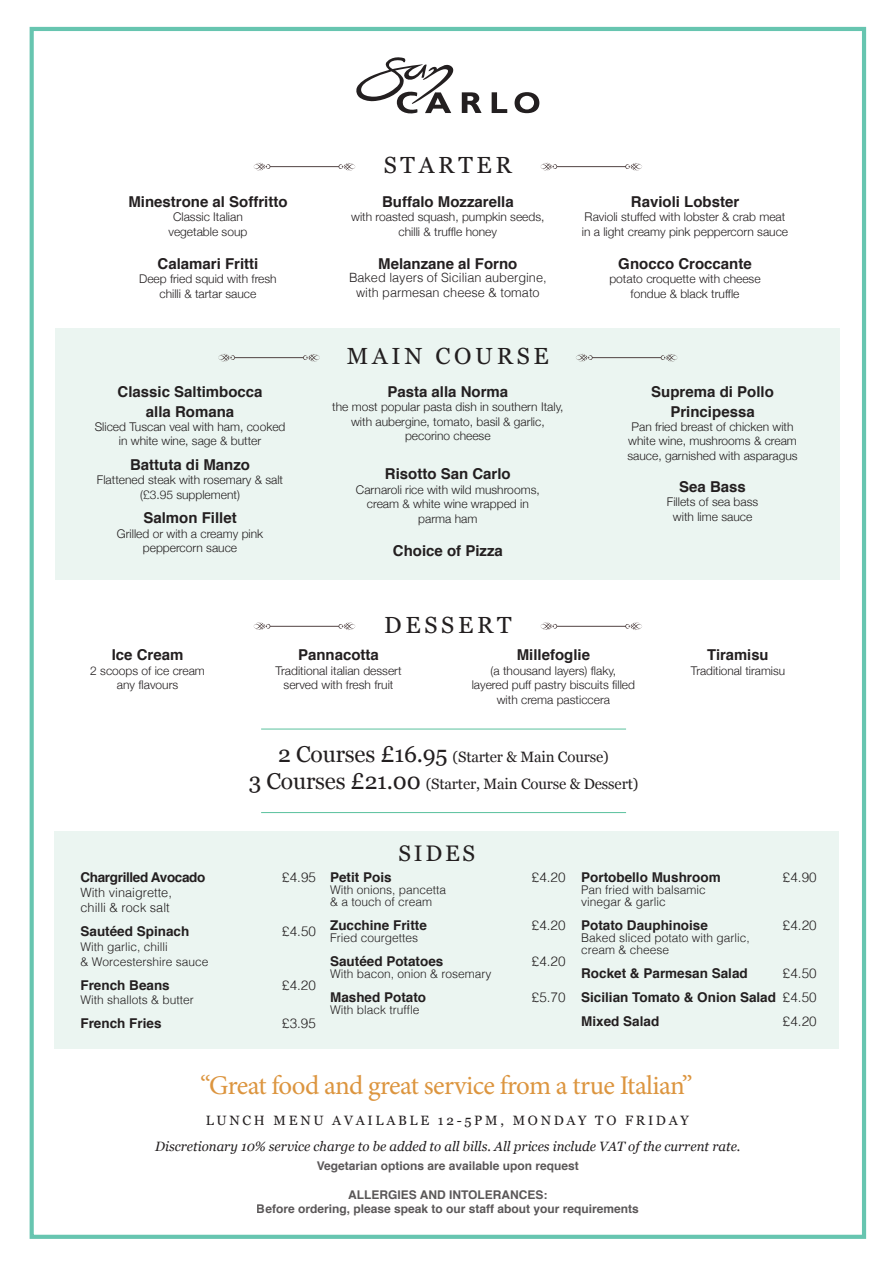
<style>
.page{position:relative;width:893px;height:1263px;background:#fff}
.page>*{position:absolute;margin:0;border:0;box-sizing:border-box;transform-origin:0 0}
.Food_Title{font:27px "Minion Pro";letter-spacing:-.025em;color:#dc953f}
.t1{font:23.4px "Georgia";letter-spacing:.16em;color:#231f20}
.t2{font:22.5px "Georgia";letter-spacing:.12em;color:#231f20}
.Body_Copy{font:700 15px "Helvetica";color:#231f20}
.t3{font:15px "Georgia";letter-spacing:-.01em;color:#231f20}
.Food_Title-2{font:700 15px "Helvetica";color:#231f20}
.Body_Copy-2{font:700 13.5px "Helvetica";color:#231f20}
.t4{font:italic 13.5px "Georgia";color:#231f20}
.Body_Copy-3{font:300 13.5px "Helvetica";color:#231f20}
.t5{font:13.5px "Georgia";letter-spacing:.2em;color:#231f20}
.Food_Title-3{font:700 13.5px "Helvetica";color:#231f20}
.Food_Title-4{font:700 13.5px "Helvetica";letter-spacing:-.025em;color:#231f20}
.Food_Title-5{font:300 13.5px "Helvetica";color:#231f20}
.Food_Title-6{font:300 12.75px "Helvetica";color:#231f20}
.Body_Copy-4{font:300 12px "Helvetica Neue";color:#231f20}
.Body_Copy-5{font:300 12px/12px "Helvetica";color:#231f20}
.t6{font:700 12px/14.4px "Helvetica";color:#231f20;text-align:center}
.s1{font-size:22.95px}
.s2{font-weight:300}
</style>
<div class="page">
<div style="left:30px;top:27px;width:836px;height:1212px;border:4px solid #67c5b0"></div>
<div style="left:55px;top:328px;width:785px;height:251px;background:#ebf5f1"></div>
<svg style="left:356px;top:57px;width:183px;height:57px"></svg>
<svg style="left:253px;top:163px;width:102px;height:7px"></svg>
<svg style="left:540px;top:163px;width:102px;height:7px"></svg>
<svg style="left:218px;top:354px;width:102px;height:7px"></svg>
<svg style="left:576px;top:354px;width:102px;height:7px"></svg>
<svg style="left:253px;top:622px;width:102px;height:8px"></svg>
<svg style="left:540px;top:622px;width:102px;height:8px"></svg>
<hr style="left:261px;top:729px;width:365px;height:1px;background:#5ac19e">
<hr style="left:261px;top:812px;width:365px;height:1px;background:#5ac19e">
<div style="left:54px;top:832px;width:785px;height:217px;background:#ebf5f1"></div>
<p class="Body_Copy" style="left:128px;top:190px;width:161px">Minestrone al Soffritto</p>
<p class="Body_Copy-4" style="left:173px;top:207px;width:71px">Classic Italian</p>
<p class="Body_Copy-4" style="left:169px;top:222px;width:80px">vegetable soup</p>
<p class="Body_Copy" style="left:158px;top:251px;width:102px">Calamari Fritti</p>
<p class="Body_Copy-4" style="left:139px;top:269px;width:139px">Deep fried squid with fresh</p>
<p class="Body_Copy-4" style="left:160px;top:284px;width:98px">chilli &amp; tartar sauce</p>
<p class="Body_Copy" style="left:118px;top:380px;width:147px">Classic Saltimbocca</p>
<p class="Body_Copy" style="left:146px;top:399px;width:90px">alla Romana</p>
<p class="Body_Copy-4" style="left:95px;top:417px;width:192px">Sliced Tuscan veal with ham, cooked</p>
<p class="Body_Copy-4" style="left:119px;top:431px;width:144px">in white wine, sage &amp; butter</p>
<p class="Body_Copy" style="left:130px;top:453px;width:122px">Battuta di Manzo</p>
<p class="Body_Copy-4" style="left:97px;top:470px;width:188px">Flattened steak with rosemary &amp; salt</p>
<p class="Body_Copy-4" style="left:140px;top:485px;width:101px">(£3.95 supplement)</p>
<p class="Body_Copy" style="left:143px;top:506px;width:95px">Salmon Fillet</p>
<p class="Body_Copy-4" style="left:117px;top:524px;width:148px">Grilled or with a creamy pink</p>
<p class="Body_Copy-4" style="left:143px;top:538px;width:96px">peppercorn sauce</p>
<p class="t1" style="left:384px;top:148px;width:130px">STARTER</p>
<p class="Body_Copy" style="left:382px;top:190px;width:133px">Buffalo Mozzarella</p>
<p class="Body_Copy-4" style="left:351px;top:207px;width:195px">with roasted squash, pumpkin seeds,</p>
<p class="Body_Copy-4" style="left:399px;top:222px;width:100px">chilli &amp; truffle honey</p>
<p class="Food_Title-2" style="left:378px;top:251px;width:141px">Melanzane al Forno</p>
<p class="Food_Title-6" style="left:349px;top:267px;width:199px">Baked layers of Sicilian aubergine,</p>
<p class="Food_Title-6" style="left:356px;top:281px;width:185px">with parmesan cheese &amp; tomato</p>
<p class="t1" style="left:347px;top:339px;width:204px">MAIN COURSE</p>
<p class="Body_Copy" style="left:387px;top:380px;width:122px">Pasta alla Norma</p>
<p class="Body_Copy-4" style="left:332px;top:397px;width:233px">the most popular pasta dish in southern Italy,</p>
<p class="Body_Copy-4" style="left:351px;top:412px;width:195px">with aubergine, tomato, basil &amp; garlic,</p>
<p class="Body_Copy-4" style="left:405px;top:426px;width:87px">pecorino cheese</p>
<p class="Body_Copy" style="left:385px;top:462px;width:127px">Risotto San Carlo</p>
<p class="Body_Copy-4" style="left:356px;top:480px;width:185px">Carnaroli rice with wild mushrooms,</p>
<p class="Body_Copy-4" style="left:367px;top:494px;width:163px">cream &amp; white wine wrapped in</p>
<p class="Body_Copy-4" style="left:418px;top:508px;width:61px">parma ham</p>
<p class="Body_Copy" style="left:393px;top:539px;width:112px">Choice of Pizza</p>
<p class="Body_Copy" style="left:631px;top:190px;width:110px">Ravioli Lobster</p>
<p class="Body_Copy-4" style="left:585px;top:207px;width:202px">Ravioli stuffed with lobster &amp; crab meat</p>
<p class="Body_Copy-4" style="left:582px;top:222px;width:208px">in a light creamy pink peppercorn sauce</p>
<p class="Body_Copy" style="left:618px;top:251px;width:135px">Gnocco Croccante</p>
<p class="Body_Copy-4" style="left:609px;top:269px;width:153px">potato croquette with cheese</p>
<p class="Body_Copy-4" style="left:631px;top:284px;width:110px">fondue &amp; black truffle</p>
<p class="Body_Copy" style="left:651px;top:380px;width:124px">Suprema di Pollo</p>
<p class="Body_Copy" style="left:670px;top:399px;width:86px">Principessa</p>
<p class="Body_Copy-4" style="left:632px;top:417px;width:164px">Pan fried breast of chicken with</p>
<p class="Body_Copy-4" style="left:628px;top:431px;width:170px">white wine, mushrooms &amp; cream</p>
<p class="Body_Copy-4" style="left:627px;top:446px;width:172px">sauce, garnished with asparagus</p>
<p class="Body_Copy" style="left:679px;top:474px;width:68px">Sea Bass</p>
<p class="Body_Copy-4" style="left:667px;top:492px;width:93px">Fillets of sea bass</p>
<p class="Body_Copy-4" style="left:673px;top:507px;width:81px">with lime sauce</p>
<p class="t1" style="left:384px;top:608px;width:129px">DESSERT</p>
<p class="Body_Copy" style="left:112px;top:643px;width:73px">Ice Cream</p>
<p class="Body_Copy-4" style="left:90px;top:661px;width:116px">2 scoops of ice cream</p>
<p class="Body_Copy-4" style="left:117px;top:675px;width:63px">any flavours</p>
<p class="Body_Copy" style="left:298px;top:643px;width:82px">Pannacotta</p>
<p class="Body_Copy-4" style="left:276px;top:661px;width:128px">Traditional italian dessert</p>
<p class="Body_Copy-4" style="left:284px;top:675px;width:111px">served with fresh fruit</p>
<p class="Body_Copy" style="left:517px;top:643px;width:75px">Millefoglie</p>
<p class="Body_Copy-4" style="left:491px;top:661px;width:127px">(a thousand layers) flaky,</p>
<p class="Body_Copy-4" style="left:472px;top:675px;width:165px">layered puff pastry biscuits filled</p>
<p class="Body_Copy-4" style="left:497px;top:690px;width:115px">with crema pasticcera</p>
<p class="t3" style="left:278px;top:746px;width:332px"><span class="s1">2 Courses £16.95</span> (Starter &amp; Main Course)</p>
<p class="t3" style="left:249px;top:773px;width:391px"><span class="s1">3 Courses £21.00</span> (Starter, Main Course &amp; Dessert)</p>
<p class="t2" style="left:399px;top:836px;width:78px">SIDES</p>
<p class="Body_Copy" style="left:707px;top:643px;width:63px">Tiramisu</p>
<p class="Body_Copy-4" style="left:691px;top:661px;width:96px">Traditional tiramisu</p>
<p class="Food_Title-4" style="left:80px;top:867px;width:126px">Chargrilled Avocado</p>
<p class="Food_Title-5" style="left:282px;top:866px;width:35px">£4.95</p>
<p class="Food_Title-6" style="left:80px;top:882px;width:93px">With vinaigrette,</p>
<p class="Food_Title-6" style="left:80px;top:897px;width:91px">chilli &amp; rock salt</p>
<p class="Food_Title-3" style="left:80px;top:921px;width:110px">Sautéed Spinach</p>
<p class="Food_Title-5" style="left:282px;top:920px;width:35px">£4.50</p>
<p class="Body_Copy-5" style="left:80px;top:940px;width:89px">With garlic, chilli</p>
<p class="Body_Copy-5" style="left:80px;top:955px;width:130px">&amp; Worcestershire sauce</p>
<p class="Food_Title-3" style="left:80px;top:975px;width:91px">French Beans</p>
<p class="Food_Title-5" style="left:282px;top:974px;width:35px">£4.20</p>
<p class="Body_Copy-5" style="left:80px;top:993px;width:115px">With shallots &amp; butter</p>
<p class="Body_Copy-2" style="left:80px;top:1012px;width:83px">French Fries</p>
<p class="Body_Copy-3" style="left:282px;top:1012px;width:35px">£3.95</p>
<p class="Body_Copy-2" style="left:330px;top:867px;width:63px">Petit Pois</p>
<p class="Body_Copy-3" style="left:532px;top:866px;width:35px">£4.20</p>
<p class="Body_Copy-5" style="left:330px;top:883px;width:118px">With onions, pancetta</p>
<p class="Body_Copy-5" style="left:330px;top:895px;width:104px">&amp; a touch of cream</p>
<p class="Body_Copy-2" style="left:330px;top:915px;width:98px">Zucchine Fritte</p>
<p class="Body_Copy-3" style="left:532px;top:914px;width:35px">£4.20</p>
<p class="Body_Copy-5" style="left:330px;top:931px;width:90px">Fried courgettes</p>
<p class="Body_Copy-2" style="left:330px;top:951px;width:115px">Sautéed Potatoes</p>
<p class="Body_Copy-3" style="left:532px;top:950px;width:35px">£4.20</p>
<p class="Body_Copy-5" style="left:330px;top:967px;width:163px">With bacon, onion &amp; rosemary</p>
<p class="Body_Copy-2" style="left:330px;top:987px;width:98px">Mashed Potato</p>
<p class="Body_Copy-3" style="left:532px;top:986px;width:35px">£5.70</p>
<p class="Body_Copy-5" style="left:330px;top:1003px;width:91px">With black truffle</p>
<p class="Body_Copy-2" style="left:581px;top:867px;width:141px">Portobello Mushroom</p>
<p class="Body_Copy-3" style="left:783px;top:866px;width:35px">£4.90</p>
<p class="Body_Copy-5" style="left:581px;top:883px;width:126px">Pan fried with balsamic</p>
<p class="Body_Copy-5" style="left:581px;top:895px;width:86px">vinegar &amp; garlic</p>
<p class="Body_Copy-2" style="left:581px;top:915px;width:128px">Potato Dauphinoise</p>
<p class="Body_Copy-3" style="left:783px;top:914px;width:35px">£4.20</p>
<p class="Body_Copy-5" style="left:581px;top:931px;width:170px">Baked sliced potato with garlic, cream &amp; cheese</p>
<p class="Body_Copy-2" style="left:581px;top:963px;width:168px">Rocket &amp; Parmesan Salad</p>
<p class="Body_Copy-3" style="left:783px;top:962px;width:35px">£4.50</p>
<p class="Body_Copy-2" style="left:581px;top:987px;width:237px">Sicilian Tomato &amp; Onion Salad <span class="s2">£4.50</span></p>
<p class="Body_Copy-2" style="left:581px;top:1011px;width:80px">Mixed Salad</p>
<p class="Body_Copy-3" style="left:783px;top:1010px;width:35px">£4.20</p>
<p class="Food_Title" style="left:200px;top:1067px;width:494px">“Great food and great service from a true Italian”</p>
<p class="t5" style="left:206px;top:1111px;width:484px">LUNCH MENU AVAILABLE 12-5PM, MONDAY TO FRIDAY</p>
<p class="t4" style="left:155px;top:1136px;width:587px">Discretionary 10% service charge to be added to all bills. All prices include VAT of the current rate.</p>
<p class="t6" style="left:317px;top:1159px;width:264px">Vegetarian options are available upon request</p>
<p class="t6" style="left:257px;top:1188px;width:384px">ALLERGIES AND INTOLERANCES:<br>Before ordering, please speak to our staff about your requirements</p>
</div>
